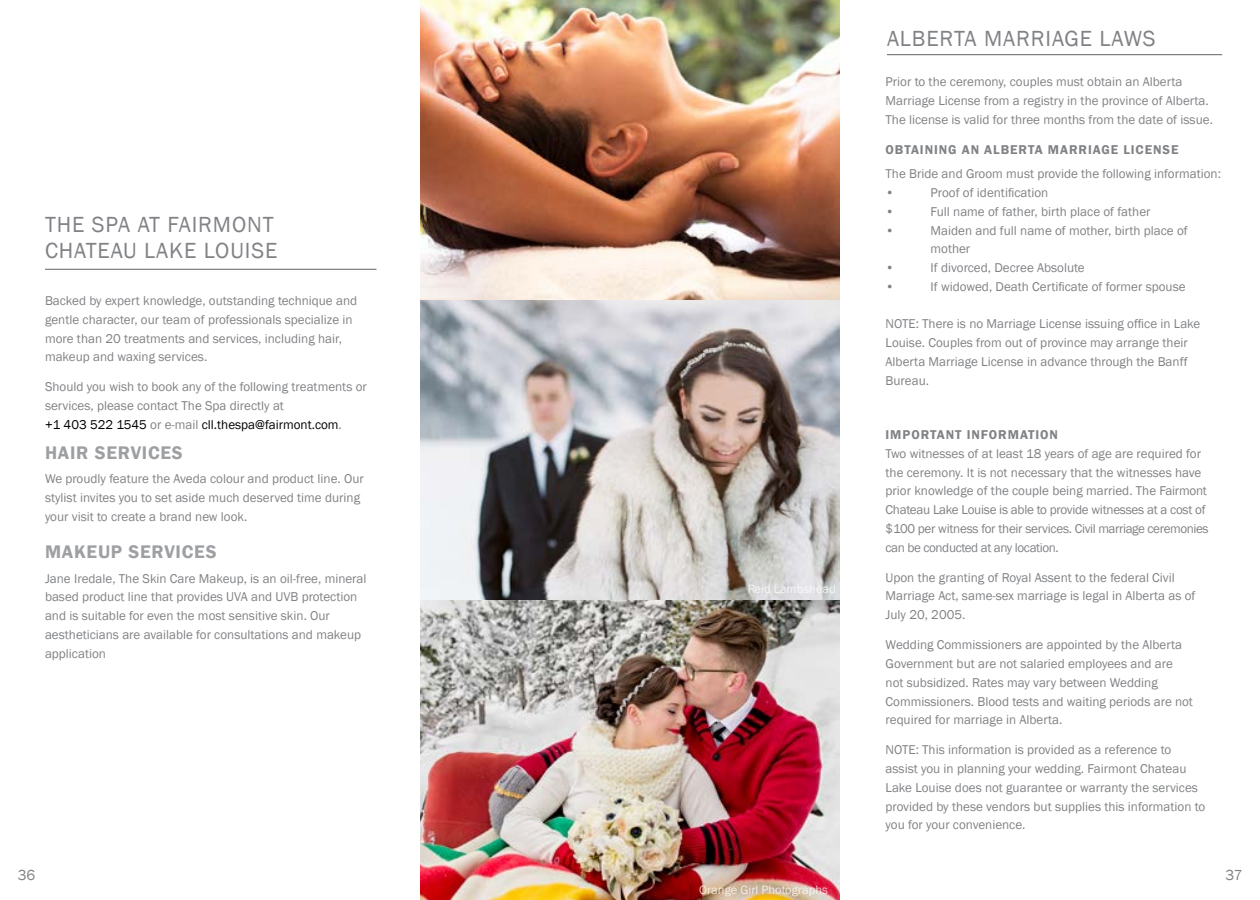
<style>
.page{position:relative;width:1260px;height:900px;background:#fff}
.page>*{position:absolute;margin:0;border:0;box-sizing:border-box;transform-origin:0 0}
.t1{font:22.5px/26.2px "Franklin Gothic";letter-spacing:.04em;color:#808285}
.t2{font:600 18.75px "Franklin Gothic";letter-spacing:.04em;color:#9d9fa2}
.t3{font:15px "Franklin Gothic";color:#818285}
.t4{font:13.12px/18.8px "Franklin Gothic";color:#808285}
.t5{font:13.12px/18.8px "Franklin Gothic";letter-spacing:-.02em;color:#808285}
.t6{font:600 13.12px "Franklin Gothic";letter-spacing:.07em;color:#808285}
.t7{font:12.5px "Franklin Gothic";color:#fff}
.s1{color:#000}
</style>
<div class="page">
<img style="left:420px;top:0;width:188px;height:900px">
<hr style="left:45px;top:269px;width:332px;height:1px;background:#000">
<hr style="left:887px;top:54px;width:335px;height:1px;background:#000">
<img style="left:608px;top:0;width:232px;height:900px">
<h1 class="t1" style="left:887px;top:25px;width:270px">ALBERTA MARRIAGE LAWS</h1>
<h1 class="t1" style="left:45px;top:211px;width:234px">THE SPA AT FAIRMONT<br>CHATEAU LAKE LOUISE</h1>
<p class="t4" style="left:45px;top:292px;width:314px">Backed by expert knowledge, outstanding technique and gentle character, our team of professionals specialize in more than 20 treatments and services, including hair, makeup and waxing services.</p>
<p class="t4" style="left:45px;top:378px;width:323px">Should you wish to book any of the following treatments or services, please contact The Spa directly at<br><span class="s1">+1 403 522 1545</span> or e-mail <span class="s1">cll.thespa@fairmont.com</span>.</p>
<h2 class="t2" style="left:45px;top:441px;width:139px">HAIR SERVICES</h2>
<p class="t4" style="left:45px;top:470px;width:320px">We proudly feature the Aveda colour and product line. Our stylist invites you to set aside much deserved time during your visit to create a brand new look.</p>
<h2 class="t2" style="left:45px;top:540px;width:173px">MAKEUP SERVICES</h2>
<p class="t4" style="left:45px;top:569px;width:323px">Jane Iredale, The Skin Care Makeup, is an oil-free, mineral based product line that provides UVA and UVB protection and is suitable for even the most sensitive skin. Our aestheticians are available for consultations and makeup application</p>
<p class="t7" style="left:747px;top:581px;width:90px">Reid Lambshead</p>
<p class="t4" style="left:886px;top:73px;width:329px">Prior to the ceremony, couples must obtain an Alberta<br>Marriage License from a registry in the province of Alberta.<br>The license is valid for three months from the date of issue.</p>
<p class="t6" style="left:886px;top:141px;width:295px">OBTAINING AN ALBERTA MARRIAGE LICENSE</p>
<p class="t4" style="left:886px;top:165px;width:337px">The Bride and Groom must provide the following information: •</p>
<p class="t4" style="left:931px;top:184px;width:119px">Proof of identification</p>
<p class="t4" style="left:886px;top:202px;width:10px">•</p>
<p class="t4" style="left:931px;top:202px;width:221px">Full name of father, birth place of father</p>
<p class="t4" style="left:886px;top:221px;width:10px">•</p>
<p class="t4" style="left:931px;top:221px;width:259px">Maiden and full name of mother, birth place of mother</p>
<p class="t4" style="left:886px;top:259px;width:10px">•</p>
<p class="t4" style="left:931px;top:259px;width:156px">If divorced, Decree Absolute</p>
<p class="t4" style="left:886px;top:277px;width:10px">•</p>
<p class="t4" style="left:931px;top:277px;width:257px">If widowed, Death Certificate of former spouse</p>
<p class="t4" style="left:886px;top:315px;width:316px">NOTE: There is no Marriage License issuing office in Lake Louise. Couples from out of province may arrange their Alberta Marriage License in advance through the Banff Bureau.</p>
<p class="t6" style="left:886px;top:427px;width:174px">IMPORTANT INFORMATION</p>
<p class="t5" style="left:886px;top:444px;width:325px">Two witnesses of at least 18 years of age are required for the ceremony. It is not necessary that the witnesses have prior knowledge of the couple being married. The Fairmont Chateau Lake Louise is able to provide witnesses at a cost of $100 per witness for their services. Civil marriage ceremonies can be conducted at any location.</p>
<p class="t4" style="left:886px;top:568px;width:311px">Upon the granting of Royal Assent to the federal Civil<br>Marriage Act, same-sex marriage is legal in Alberta as of<br>July 20, 2005.</p>
<p class="t4" style="left:886px;top:636px;width:309px">Wedding Commissioners are appointed by the Alberta Government but are not salaried employees and are not subsidized. Rates may vary between Wedding Commissioners. Blood tests and waiting periods are not required for marriage in Alberta.</p>
<p class="t4" style="left:886px;top:741px;width:321px">NOTE: This information is provided as a reference to assist you in planning your wedding. Fairmont Chateau Lake Louise does not guarantee or warranty the services provided by these vendors but supplies this information to you for your convenience.</p>
<p class="t3" style="left:18px;top:866px;width:19px">36</p>
<p class="t3" style="left:1226px;top:866px;width:18px">37</p>
<p class="t7" style="left:699px;top:882px;width:130px">Orange Girl Photographs</p>
</div>
